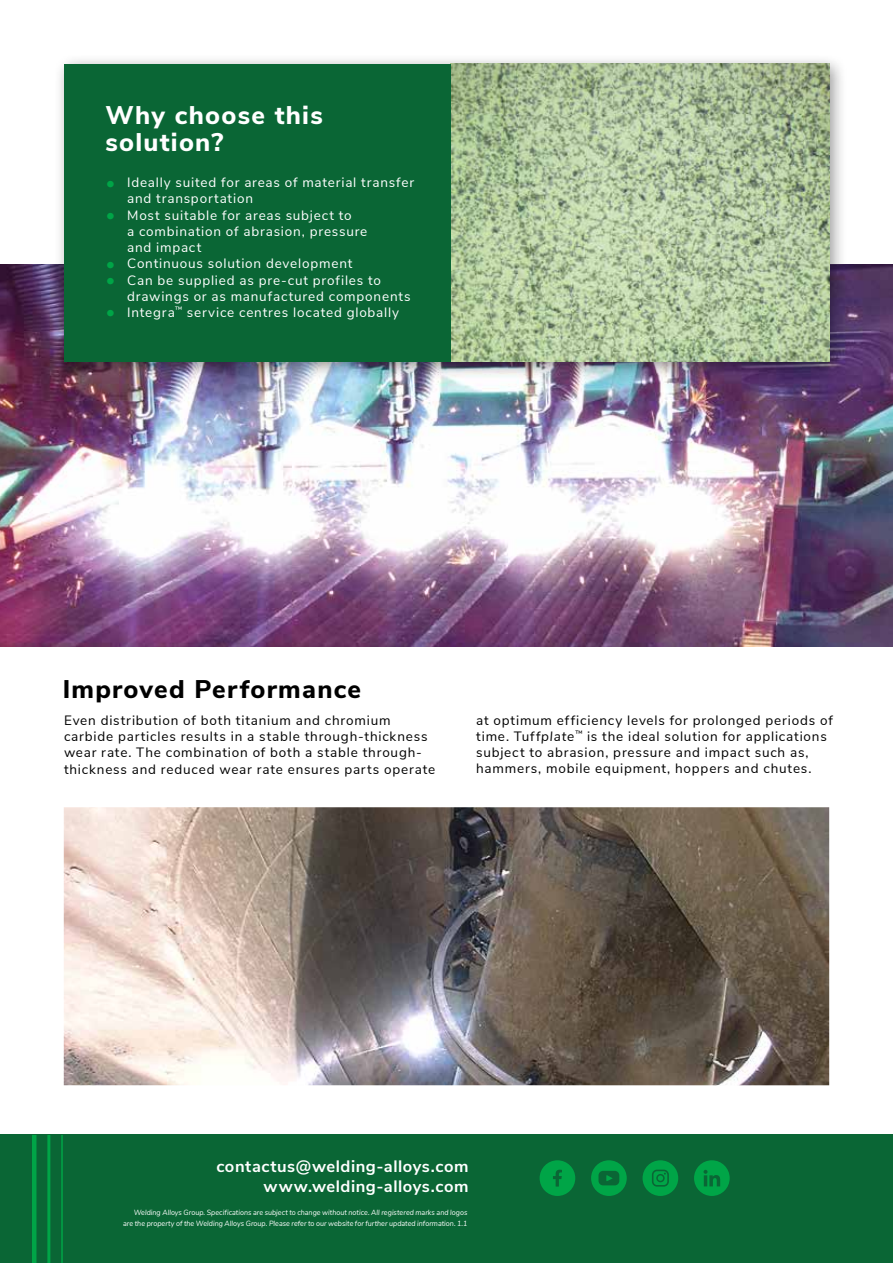
<style>
.page{position:relative;width:893px;height:1263px;background:#fff}
.page>*{position:absolute;margin:0;border:0;box-sizing:border-box;transform-origin:0 0}
.t1{font:800 25.5px/27px "Nunito Sans";letter-spacing:.05em;color:#fff}
.t2{font:800 25.5px "Nunito Sans";letter-spacing:.05em;color:#000}
.t3{font:700 16.5px/19.8px "Nunito Sans";letter-spacing:.03em;color:#fff;text-align:right}
.t4{font:13.5px/16.2px "Nunito Sans";letter-spacing:.06em;color:#000}
.t5{font:13.5px/16.2px "Nunito Sans";letter-spacing:.06em;color:#fff}
.t6{font:italic 7.5px/10.5px "Nunito Sans";letter-spacing:.005em;color:#fff;text-align:right;scale:.95 1}
.s1{font-weight:900;font-size:18px;color:#00a547}
.s2{font-style:italic}
</style>
<div class="page">
<img style="left:0;top:265px;width:893px;height:381px">
<div style="left:54px;top:54px;width:793px;height:326px;background:#000;opacity:.4"></div>
<img style="left:451px;top:64px;width:378px;height:297px">
<div style="left:64px;top:64px;width:387px;height:297px;background:#0a6635"></div>
<img style="left:64px;top:807px;width:765px;height:278px">
<div style="left:0;top:1135px;width:893px;height:128px;background:#0a6635"></div>
<hr style="left:32px;top:1135px;width:4px;height:128px;background:#00a547">
<hr style="left:47px;top:1135px;width:3px;height:128px;background:#00a547">
<hr style="left:61px;top:1135px;width:2px;height:128px;background:#00a547">
<div style="left:540px;top:1160px;width:35px;height:36px;background:#00a547;border-radius:50%"></div>
<svg style="left:553px;top:1170px;width:9px;height:16px"></svg>
<div style="left:591px;top:1160px;width:36px;height:36px;background:#00a547;border-radius:50%"></div>
<svg style="left:598px;top:1171px;width:21px;height:14px"></svg>
<div style="left:694px;top:1160px;width:36px;height:36px;background:#00a547;border-radius:50%"></div>
<svg style="left:703px;top:1170px;width:17px;height:16px"></svg>
<div style="left:643px;top:1160px;width:35px;height:36px;background:#00a547;border-radius:50%"></div>
<svg style="left:652px;top:1169px;width:17px;height:17px"></svg>
<h1 class="t1" style="left:105px;top:101px;width:219px">Why choose this solution?</h1>
<p class="t5" style="left:127px;top:174px;width:289px;text-indent:-21px"><span class="s1">•</span> Ideally suited for areas of material transfer and transportation</p>
<p class="t5" style="left:127px;top:206px;width:242px;text-indent:-21px"><span class="s1">•</span> Most suitable for areas subject to<br>a combination of abrasion, pressure and impact</p>
<p class="t5" style="left:106px;top:255px;width:248px"><span class="s1">•</span> Continuous solution development</p>
<p class="t5" style="left:127px;top:271px;width:285px;text-indent:-21px"><span class="s1">•</span> Can be supplied as pre-cut profiles to drawings or as manufactured components</p>
<p class="t5" style="left:106px;top:303px;width:295px"><span class="s1">•</span> Integra<sup>™</sup> service centres located globally</p>
<h1 class="t2" style="left:63px;top:670px;width:300px">Improved Performance</h1>
<p class="t4" style="left:64px;top:711px;width:373px">Even distribution of both titanium and chromium carbide particles results in a stable through-thickness wear rate. The combination of both a stable through&shy;thickness and reduced wear rate ensures parts operate</p>
<p class="t4" style="left:476px;top:711px;width:358px">at optimum efficiency levels for prolonged periods of time. Tuff<span class="s2">plate</span><sup>™</sup> is the ideal solution for applications subject to abrasion, pressure and impact such as, hammers, mobile equipment, hoppers and chutes.</p>
<p class="t3" style="left:216px;top:1156px;width:254px">contactus@welding-alloys.com www.welding-alloys.com</p>
<p class="t6" style="left:123px;top:1207px;width:364px">Welding Alloys Group. Specifications are subject to change without notice. All registered marks and logos are the property of the Welding Alloys Group. Please refer to our website for further updated information. 1.1</p>
</div>
